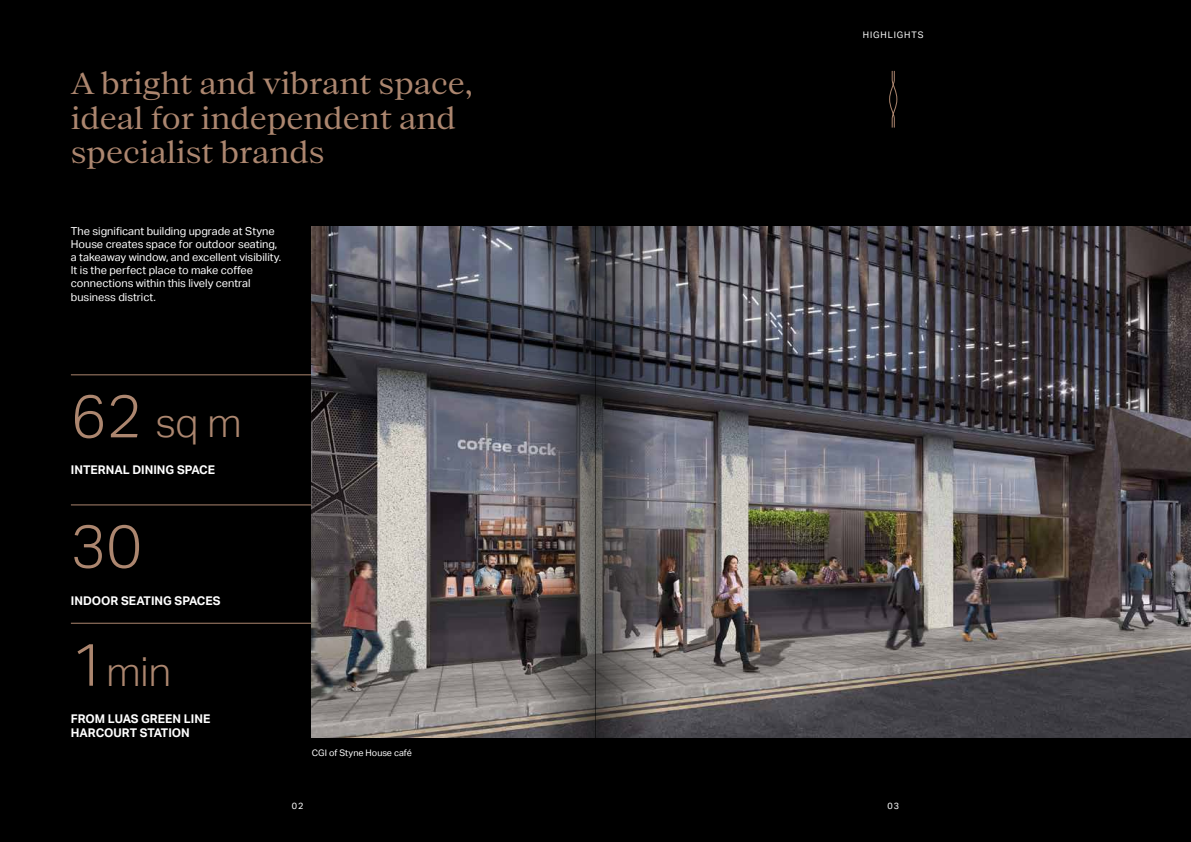
<style>
.page{position:relative;width:1191px;height:842px;background:#000}
.page>*{position:absolute;margin:0;border:0;box-sizing:border-box;transform-origin:0 0}
.t1{font:300 60px "Aktiv Grotesk";color:#ac866f}
.t2{font:300 40px "Aktiv Grotesk";color:#ac866f}
.t3{font:29px/34.8px "Bw Beto DEMO";color:#ac866f}
.t4{font:700 12px/14.4px "Aktiv Grotesk";color:#fff}
.t5{font:11px/13.2px "Aktiv Grotesk";color:#fff}
.t6{font:9px "Aktiv Grotesk";letter-spacing:.01em;color:#fff}
.t7{font:9px "Aktiv Grotesk";letter-spacing:.1em;color:#fff}
.s1{font-size:60px}
</style>
<div class="page">
<hr style="left:71px;top:505px;width:241px;height:1px;background:#ac866f">
<hr style="left:71px;top:375px;width:241px;height:1px;background:#ac866f">
<hr style="left:71px;top:623px;width:241px;height:1px;background:#ac866f">
<img style="left:312px;top:227px;width:879px;height:510px">
<svg style="left:889px;top:70px;width:8px;height:58px"></svg>
<svg style="left:595px;top:226px;width:69px;height:512px;background:#575559"></svg>
<svg style="left:527px;top:226px;width:68px;height:512px;background:#535053"></svg>
<h3 class="t3" style="left:71px;top:66px;width:403px">A bright and vibrant space, ideal for independent and specialist brands</h3>
<p class="t5" style="left:71px;top:224px;width:212px">The significant building upgrade at Styne House creates space for outdoor seating, a takeaway window, and excellent visibility.<br>It is the perfect place to make coffee connections within this lively central business district.</p>
<h2 class="t2" style="left:71px;top:400px;width:172px"><span class="s1">62</span> sq m</h2>
<p class="t4" style="left:71px;top:463px;width:146px">INTERNAL DINING SPACE</p>
<h1 class="t1" style="left:71px;top:512px;width:73px">30</h1>
<p class="t4" style="left:71px;top:593px;width:151px">INDOOR SEATING SPACES</p>
<h2 class="t2" style="left:71px;top:648px;width:102px"><span class="s1">1</span>min</h2>
<p class="t4" style="left:71px;top:711px;width:141px">FROM LUAS GREEN LINE<br>HARCOURT STATION</p>
<p class="t6" style="left:312px;top:747px;width:101px">CGI of Styne House café</p>
<p class="t7" style="left:863px;top:30px;width:62px">HIGHLIGHTS</p>
<p class="t6" style="left:292px;top:800px;width:13px">02</p>
<p class="t6" style="left:887px;top:800px;width:13px">03</p>
</div>
